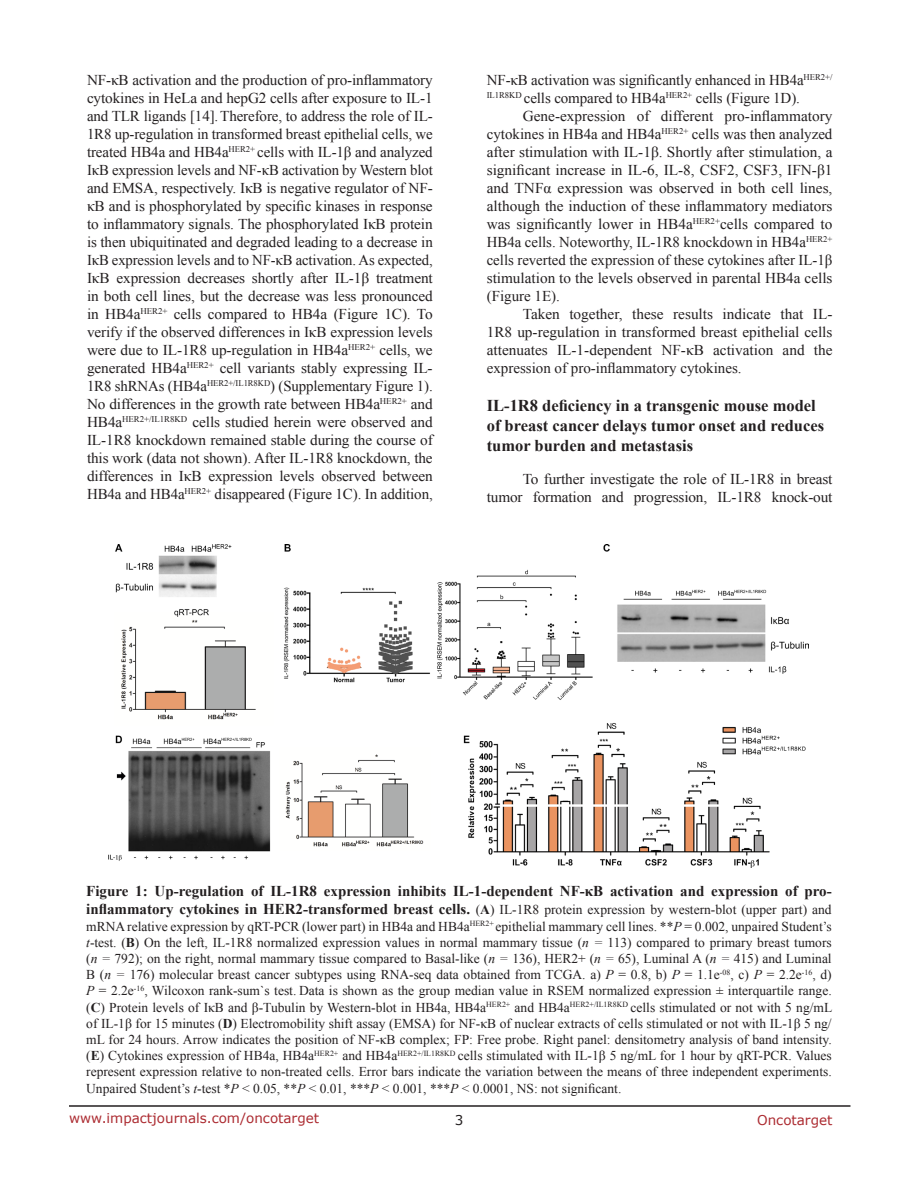
<style>
.page{position:relative;width:918px;height:1188px;background:#fff}
.page>*{position:absolute;margin:0;border:0;box-sizing:border-box;transform-origin:0 0}
.t1{font:700 16.5px/19.8px "Times New Roman";color:#231f20}
.t2{font:15px/18px "Times New Roman";letter-spacing:-.01em;color:#231f20;text-align:justify}
.t3{font:700 15px "Times New Roman";color:#231f20}
.t4{font:13.5px/16.2px "Times New Roman";color:#231f20;text-align:justify}
.t5{font:13.5px "Verdana";color:#ac2b31}
.t6{font:13.5px "Verdana";color:#231f20}
.s1{font-weight:700;font-size:15px}
.s2{font-weight:700}
.s3{font-style:italic}
</style>
<div class="page">
<hr style="left:69px;top:1105px;width:781px;height:2px;background:#231f20">
<img style="left:108px;top:544px;width:700px;height:323px">
<p class="t2" style="left:87px;top:71px;width:347px">NF-κB activation and the production of pro-inflammatory cytokines in HeLa and hepG2 cells after exposure to IL-1 and TLR ligands [14].Therefore, to address the role of IL-1R8 up-regulation in transformed breast epithelial cells, we treated HB4a and HB4a<sup>HER2+</sup> cells with IL-1β and analyzed IκB expression levels and NF-κB activation by Western blot and EMSA, respectively. IκB is negative regulator of NF&shy;κB and is phosphorylated by specific kinases in response to inflammatory signals. The phosphorylated IκB protein is then ubiquitinated and degraded leading to a decrease in IκB expression levels and to NF-κB activation. As expected, IκB expression decreases shortly after IL-1β treatment in both cell lines, but the decrease was less pronounced in HB4a<sup>HER2+</sup> cells compared to HB4a (Figure 1C). To verify if the observed differences in IκB expression levels were due to IL-1R8 up-regulation in HB4a<sup>HER2+</sup> cells, we generated HB4a<sup>HER2+</sup> cell variants stably expressing IL-1R8 shRNAs (HB4a<sup>HER2+/IL1R8KD</sup>) (Supplementary Figure 1).<br>No differences in the growth rate between HB4a<sup>HER2+</sup> and HB4a<sup>HER2+/IL1R8KD</sup> cells studied herein were observed and IL-1R8 knockdown remained stable during the course of this work (data not shown). After IL-1R8 knockdown, the differences in IκB expression levels observed between HB4a and HB4a<sup>HER2+</sup> disappeared (Figure 1C). In addition,</p>
<p class="t2" style="left:487px;top:71px;width:347px">NF-κB activation was significantly enhanced in HB4a<sup>HER2+/<br>IL1R8KD</sup> cells compared to HB4a<sup>HER2+</sup> cells (Figure 1D).</p>
<p class="t2" style="left:487px;top:107px;width:347px;text-indent:36px">Gene-expression of different pro-inflammatory cytokines in HB4a and HB4a<sup>HER2+</sup> cells was then analyzed after stimulation with IL-1β. Shortly after stimulation, a significant increase in IL-6, IL-8, CSF2, CSF3, IFN-β1 and TNFα expression was observed in both cell lines, although the induction of these inflammatory mediators was significantly lower in HB4a<sup>HER2+</sup>cells compared to HB4a cells. Noteworthy, IL-1R8 knockdown in HB4a<sup>HER2+ </sup>cells reverted the expression of these cytokines after IL-1β stimulation to the levels observed in parental HB4a cells (Figure 1E).</p>
<p class="t2" style="left:487px;top:305px;width:347px;text-indent:36px">Taken together, these results indicate that IL-1R8 up-regulation in transformed breast epithelial cells attenuates IL-1-dependent NF-κB activation and the expression of pro-inflammatory cytokines.</p>
<p class="t1" style="left:487px;top:396px;width:339px">IL-1R8 deficiency in a transgenic mouse model of breast cancer delays tumor onset and reduces tumor burden and metastasis</p>
<p class="t2" style="left:487px;top:470px;width:347px;text-align:right">To further investigate the role of IL-1R8 in breast tumor formation and progression, IL-1R8 knock-out</p>
<p class="t3" style="left:86px;top:883px;width:747px">Figure 1: Up-regulation of IL-1R8 expression inhibits IL-1-dependent NF-κB activation and expression of pro-</p>
<p class="t4" style="left:86px;top:902px;width:748px"><span class="s1">inflammatory cytokines in HER2-transformed breast cells.</span> (<span class="s2">A</span>) IL-1R8 protein expression by western-blot (upper part) and mRNA relative expression by qRT-PCR (lower part) in HB4a and HB4a<sup>HER2+</sup> epithelial mammary cell lines. **<span class="s3">P</span> = 0.002, unpaired Student’s <span class="s3">t</span>-test. (<span class="s2">B</span>) On the left, IL-1R8 normalized expression values in normal mammary tissue (<span class="s3">n =</span> 113) compared to primary breast tumors (<span class="s3">n =</span> 792); on the right, normal mammary tissue compared to Basal-like (<span class="s3">n =</span> 136), HER2+ (<span class="s3">n =</span> 65), Luminal A (<span class="s3">n =</span> 415) and Luminal B (<span class="s3">n =</span> 176) molecular breast cancer subtypes using RNA-seq data obtained from TCGA. a) <span class="s3">P</span> = 0.8, b) <span class="s3">P</span> = 1.1e<sup>-08</sup>, c) <span class="s3">P</span> = 2.2e<sup>-16</sup>, d)<br><span class="s3">P</span> = 2.2e<sup>-16</sup>, Wilcoxon rank-sum`s test. Data is shown as the group median value in RSEM normalized expression ± interquartile range. (<span class="s2">C</span>) Protein levels of IκB and β-Tubulin by Western-blot in HB4a, HB4a<sup>HER2+</sup> and HB4a<sup>HER2+/IL1R8KD</sup> cells stimulated or not with 5 ng/mL of IL-1β for 15 minutes (<span class="s2">D</span>) Electromobility shift assay (EMSA) for NF-κB of nuclear extracts of cells stimulated or not with IL-1β 5 ng/ mL for 24 hours. Arrow indicates the position of NF-κB complex; FP: Free probe. Right panel: densitometry analysis of band intensity. (<span class="s2">E</span>) Cytokines expression of HB4a, HB4a<sup>HER2+</sup> and HB4a<sup>HER2+/IL1R8KD</sup> cells stimulated with IL-1β 5 ng/mL for 1 hour by qRT-PCR. Values represent expression relative to non-treated cells. Error bars indicate the variation between the means of three independent experiments.<br>Unpaired Student’s <span class="s3">t</span>-test *<span class="s3">P</span> &lt; 0.05, **<span class="s3">P</span> &lt; 0.01, ***<span class="s3">P</span> &lt; 0.001, ***<span class="s3">P</span> &lt; 0.0001, NS: not significant.</p>
<p class="t5" style="left:69px;top:1110px;width:252px">www.impactjournals.com/oncotarget</p>
<p class="t6" style="left:455px;top:1111px;width:10px">3</p>
<p class="t5" style="left:757px;top:1111px;width:77px">Oncotarget</p>
</div>
